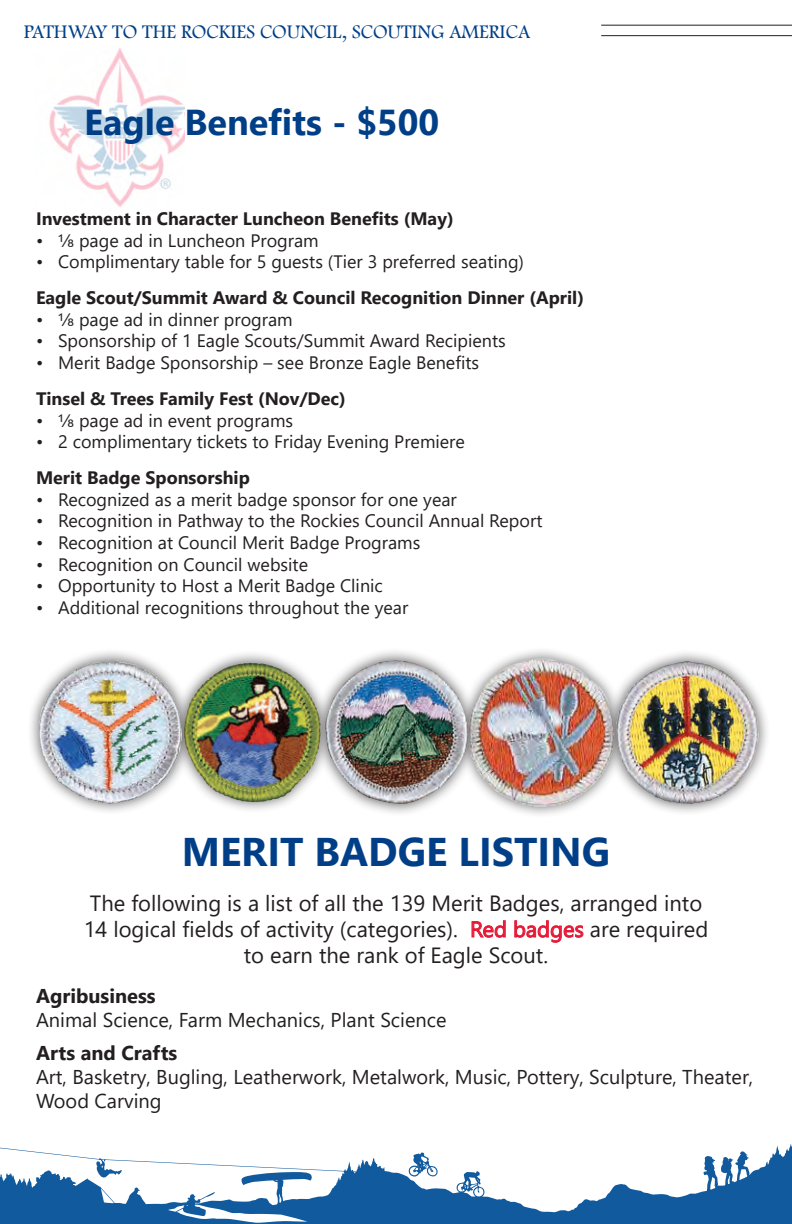
<style>
.page{position:relative;width:792px;height:1224px;background:#fff}
.page>*{position:absolute;margin:0;border:0;box-sizing:border-box;transform-origin:0 0}
.t1{font:700 40px "Segoe UI";color:#003f87}
.t2{font:700 36px "Segoe UI";color:#003f87}
.t3{font:22px "Segoe UI";color:#231f20}
.t4{font:20px/24px "Segoe UI";color:#231f20}
.t5{font:20px "Footlight MT Light";color:#003f87}
.t6{font:700 20px "Segoe UI";color:#231f20}
.t7{font:18px "Segoe UI";color:#231f20}
.t8{font:700 18px "Segoe UI";color:#231f20}
.s1{color:#e51836}
</style>
<div class="page">
<svg style="left:0;top:1143px;width:792px;height:81px"></svg>
<img style="left:49px;top:48px;width:136px;height:159px">
<img style="left:194px;top:654px;width:119px;height:155px">
<img style="left:480px;top:650px;width:124px;height:165px">
<div style="left:313px;top:648px;width:167px;height:169px;background:#231f20;opacity:.75"></div>
<img style="left:325px;top:660px;width:144px;height:144px">
<div style="left:27px;top:648px;width:167px;height:168px;background:#231f20;opacity:.75"></div>
<img style="left:39px;top:661px;width:145px;height:143px">
<div style="left:604px;top:648px;width:167px;height:169px;background:#231f20;opacity:.75"></div>
<img style="left:616px;top:661px;width:143px;height:143px">
<hr style="left:601px;top:25px;width:191px;height:1px;background:#231f20">
<hr style="left:601px;top:35px;width:191px;height:1px;background:#231f20">
<p class="t5" style="left:24px;top:19px;width:508px">PATHWAY TO THE ROCKIES COUNCIL, SCOUTING AMERICA</p>
<p class="t2" style="left:84px;top:88px;width:357px">Eagle Benefits - $500</p>
<p class="t8" style="left:36px;top:202px;width:419px">Investment in Character Luncheon Benefits (May)</p>
<p class="t7" style="left:36px;top:223px;width:284px">• 1/8 page ad in Luncheon Program</p>
<p class="t7" style="left:36px;top:245px;width:490px">• Complimentary table for 5 guests (Tier 3 preferred seating)</p>
<p class="t8" style="left:36px;top:281px;width:550px">Eagle Scout/Summit Award &amp; Council Recognition Dinner (April)</p>
<p class="t7" style="left:36px;top:303px;width:258px">• 1/8 page ad in dinner program</p>
<p class="t7" style="left:36px;top:324px;width:471px">• Sponsorship of 1 Eagle Scouts/Summit Award Recipients</p>
<p class="t7" style="left:36px;top:346px;width:445px">• Merit Badge Sponsorship – see Bronze Eagle Benefits</p>
<p class="t8" style="left:36px;top:382px;width:311px">Tinsel &amp; Trees Family Fest (Nov/Dec)</p>
<p class="t7" style="left:36px;top:403px;width:259px">• 1/8 page ad in event programs</p>
<p class="t7" style="left:36px;top:425px;width:430px">• 2 complimentary tickets to Friday Evening Premiere</p>
<p class="t8" style="left:36px;top:461px;width:215px">Merit Badge Sponsorship</p>
<p class="t7" style="left:36px;top:483px;width:422px">• Recognized as a merit badge sponsor for one year</p>
<p class="t7" style="left:36px;top:504px;width:508px">• Recognition in Pathway to the Rockies Council Annual Report</p>
<p class="t7" style="left:36px;top:526px;width:386px">• Recognition at Council Merit Badge Programs</p>
<p class="t7" style="left:36px;top:547px;width:274px">• Recognition on Council website</p>
<p class="t7" style="left:36px;top:569px;width:348px">• Opportunity to Host a Merit Badge Clinic</p>
<p class="t7" style="left:36px;top:591px;width:374px">• Additional recognitions throughout the year</p>
<p class="t1" style="left:182px;top:814px;width:430px">MERIT BADGE LISTING</p>
<p class="t3" style="left:90px;top:882px;width:614px">The following is a list of all the 139 Merit Badges, arranged into</p>
<p class="t3" style="left:84px;top:908px;width:626px">14 logical fields of activity (categories). <span class="s1">Red badges</span> are required</p>
<p class="t3" style="left:244px;top:935px;width:306px">to earn the rank of Eagle Scout.</p>
<p class="t6" style="left:36px;top:977px;width:121px">Agribusiness</p>
<p class="t4" style="left:36px;top:1006px;width:412px">Animal Science, Farm Mechanics, Plant Science</p>
<p class="t6" style="left:36px;top:1034px;width:143px">Arts and Crafts</p>
<p class="t4" style="left:36px;top:1063px;width:719px">Art, Basketry, Bugling, Leatherwork, Metalwork, Music, Pottery, Sculpture, Theater,<br>Wood Carving</p>
</div>
